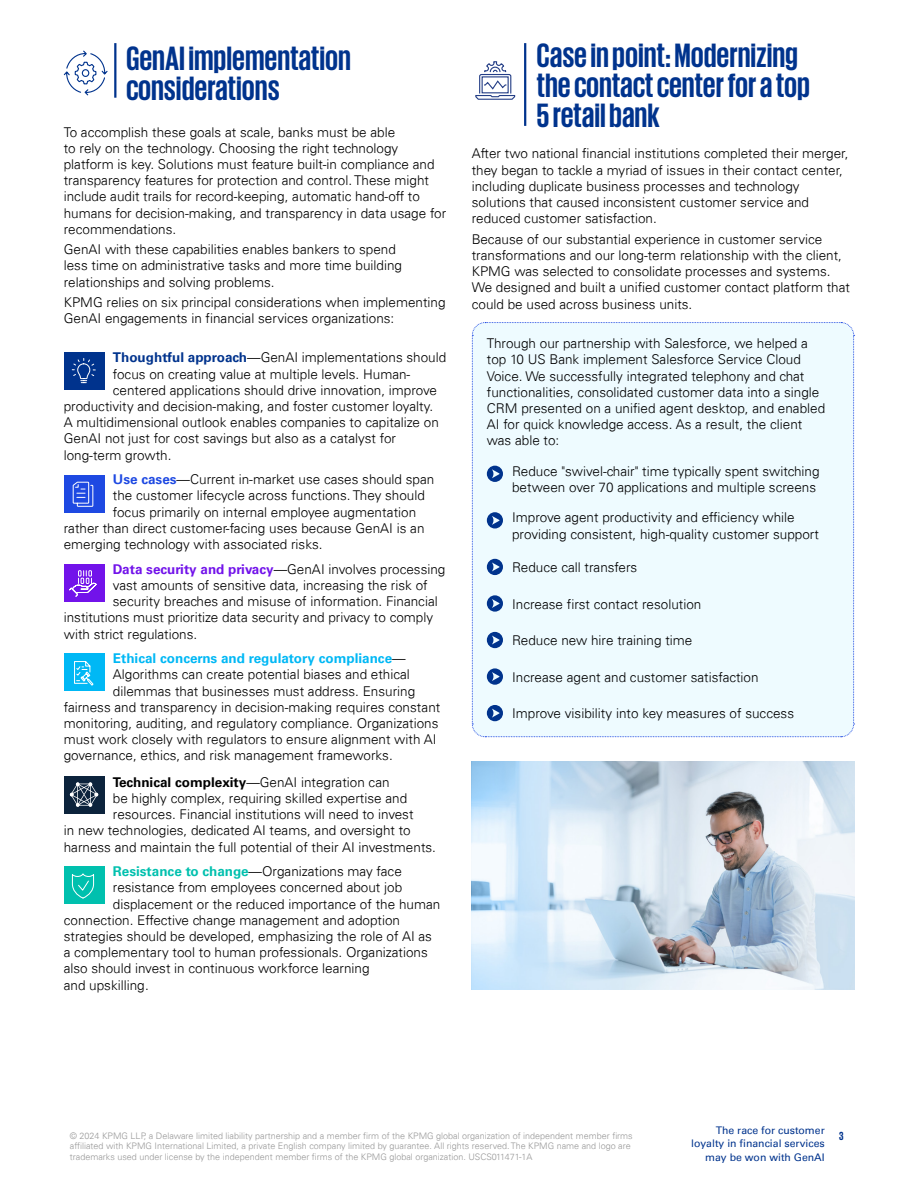
<style>
.page{position:relative;width:918px;height:1188px;background:#fff}
.page>*{position:absolute;margin:0;border:0;box-sizing:border-box;transform-origin:0 0}
.t1{font:700 34.5px/30px "KPMG";color:#00338d}
.t2{font:300 13.5px/16.2px "Univers 45";color:#000}
.t3{font:700 13.5px "Univers 65";color:#00b8f5}
.t4{font:700 12px "KPMG";color:#00338d}
.t5{font:10.5px/13.5px "Univers 55 Roman";color:#00338d;text-align:right}
.t6{font:300 9px/10.8px "Univers 45";color:#989898}
.s1{font-family:"Univers 65";font-weight:700;color:#00338d}
.s2{font-family:"Univers 65";font-weight:700;color:#1e49e2}
.s3{font-family:"Univers 65";font-weight:700;color:#7213ea}
.s4{font-family:"Univers 45";font-weight:300;color:#000}
.s5{font-family:"Univers 65";font-weight:700}
.s6{font-family:"Univers 65";font-weight:700;color:#00c0ae}
</style>
<div class="page">
<hr style="left:524px;top:43px;width:2px;height:83px;background:#00338d">
<svg style="left:475px;top:61px;width:41px;height:39px"></svg>
<div style="left:482px;top:76px;width:27px;height:17px;border:1px solid #243e86"></div>
<div style="left:64px;top:777px;width:40px;height:37px;background:#0c233c"></div>
<div style="left:64px;top:866px;width:40px;height:37px;background:#00c0ae"></div>
<div style="left:64px;top:352px;width:40px;height:38px;background:#00338d"></div>
<div style="left:64px;top:475px;width:40px;height:38px;background:#1e49e2"></div>
<div style="left:64px;top:564px;width:40px;height:38px;background:#7213ea"></div>
<div style="left:64px;top:654px;width:40px;height:37px;background:#00b8f5"></div>
<img style="left:472px;top:762px;width:382px;height:228px">
<svg style="left:69px;top:570px;width:28px;height:27px"></svg>
<svg style="left:74px;top:661px;width:20px;height:25px"></svg>
<svg style="left:72px;top:481px;width:22px;height:26px"></svg>
<svg style="left:71px;top:358px;width:25px;height:25px"></svg>
<svg style="left:70px;top:782px;width:28px;height:25px"></svg>
<svg style="left:72px;top:873px;width:22px;height:26px"></svg>
<div style="left:472px;top:322px;width:383px;height:416px;background:#eefbff"></div>
<hr style="left:114px;top:43px;width:2px;height:55px;background:#00338d">
<svg style="left:63px;top:50px;width:45px;height:46px"></svg>
<h1 class="t1" style="left:126px;top:42px;width:227px">GenAI implementation considerations</h1>
<p class="t2" style="left:64px;top:124px;width:384px">To accomplish these goals at scale, banks must be able<br>to rely on the technology. Choosing the right technology platform is key. Solutions must feature built-in compliance and transparency features for protection and control. These might include audit trails for record-keeping, automatic hand-off to humans for decision-making, and transparency in data usage for recommendations.</p>
<p class="t2" style="left:64px;top:241px;width:340px">GenAI with these capabilities enables bankers to spend less time on administrative tasks and more time building relationships and solving problems.</p>
<p class="t2" style="left:64px;top:294px;width:383px">KPMG relies on six principal considerations when implementing<br>GenAI engagements in financial services organizations:</p>
<p class="t2" style="left:113px;top:349px;width:335px"><span class="s1">Thoughtful approach</span>—GenAI implementations should</p>
<p class="t2" style="left:113px;top:366px;width:299px">focus on creating value at multiple levels. Human-</p>
<p class="t2" style="left:113px;top:382px;width:326px">centered applications should drive innovation, improve</p>
<p class="t2" style="left:64px;top:398px;width:371px">productivity and decision-making, and foster customer loyalty.</p>
<p class="t2" style="left:64px;top:414px;width:377px">A multidimensional outlook enables companies to capitalize on</p>
<p class="t2" style="left:64px;top:430px;width:334px">GenAI not just for cost savings but also as a catalyst for</p>
<p class="t2" style="left:64px;top:447px;width:109px">long-term growth.</p>
<p class="t2" style="left:113px;top:471px;width:323px"><span class="s2">Use cases</span>—Current in-market use cases should span</p>
<p class="t2" style="left:113px;top:488px;width:314px">the customer lifecycle across functions. They should</p>
<p class="t2" style="left:113px;top:504px;width:305px">focus primarily on internal employee augmentation</p>
<p class="t2" style="left:64px;top:520px;width:362px">rather than direct customer-facing uses because GenAI is an</p>
<p class="t2" style="left:64px;top:536px;width:260px">emerging technology with associated risks.</p>
<p class="t2" style="left:113px;top:561px;width:334px"><span class="s3">Data security and privacy</span>—GenAI involves processing</p>
<p class="t2" style="left:113px;top:577px;width:316px">vast amounts of sensitive data, increasing the risk of</p>
<p class="t2" style="left:113px;top:593px;width:326px">security breaches and misuse of information. Financial</p>
<p class="t2" style="left:64px;top:609px;width:371px">institutions must prioritize data security and privacy to comply</p>
<p class="t2" style="left:64px;top:626px;width:135px">with strict regulations.</p>
<p class="t3" style="left:113px;top:651px;width:294px">Ethical concerns and regulatory compliance<span class="s4">—</span></p>
<p class="t2" style="left:113px;top:667px;width:299px">Algorithms can create potential biases and ethical</p>
<p class="t2" style="left:113px;top:683px;width:304px">dilemmas that businesses must address. Ensuring</p>
<p class="t2" style="left:64px;top:699px;width:378px">fairness and transparency in decision-making requires constant</p>
<p class="t2" style="left:64px;top:715px;width:376px">monitoring, auditing, and regulatory compliance. Organizations</p>
<p class="t2" style="left:64px;top:731px;width:374px">must work closely with regulators to ensure alignment with AI</p>
<p class="t2" style="left:64px;top:748px;width:331px">governance, ethics, and risk management frameworks.</p>
<p class="t2" style="left:113px;top:774px;width:278px"><span class="s5">Technical complexity</span>—GenAI integration can</p>
<p class="t2" style="left:113px;top:790px;width:296px">be highly complex, requiring skilled expertise and</p>
<p class="t2" style="left:113px;top:806px;width:302px">resources. Financial institutions will need to invest</p>
<p class="t2" style="left:64px;top:822px;width:349px">in new technologies, dedicated AI teams, and oversight to</p>
<p class="t2" style="left:64px;top:839px;width:374px">harness and maintain the full potential of their AI investments.</p>
<p class="t2" style="left:113px;top:863px;width:290px"><span class="s6">Resistance to change</span>—Organizations may face</p>
<p class="t2" style="left:113px;top:880px;width:291px">resistance from employees concerned about job</p>
<p class="t2" style="left:113px;top:896px;width:329px">displacement or the reduced importance of the human</p>
<p class="t2" style="left:64px;top:912px;width:338px">connection. Effective change management and adoption</p>
<p class="t2" style="left:64px;top:928px;width:370px">strategies should be developed, emphasizing the role of AI as</p>
<p class="t2" style="left:64px;top:944px;width:366px">a complementary tool to human professionals. Organizations</p>
<p class="t2" style="left:64px;top:961px;width:307px">also should invest in continuous workforce learning</p>
<p class="t2" style="left:64px;top:977px;width:87px">and upskilling.</p>
<h1 class="t1" style="left:537px;top:39px;width:275px">Case in point: Modernizing the contact center for a top<br>5 retail bank</h1>
<p class="t2" style="left:472px;top:146px;width:378px">After two national financial institutions completed their merger, they began to tackle a myriad of issues in their contact center, including duplicate business processes and technology solutions that caused inconsistent customer service and reduced customer satisfaction.</p>
<p class="t2" style="left:472px;top:231px;width:380px">Because of our substantial experience in customer service transformations and our long-term relationship with the client, KPMG was selected to consolidate processes and systems.<br>We designed and built a unified customer contact platform that could be used across business units.</p>
<p class="t2" style="left:487px;top:335px;width:340px">Through our partnership with Salesforce, we helped a top 10 US Bank implement Salesforce Service Cloud Voice. We successfully integrated telephony and chat functionalities, consolidated customer data into a single CRM presented on a unified agent desktop, and enabled AI for quick knowledge access. As a result, the client was able to:</p>
<p class="t2" style="left:512px;top:463px;width:309px">Reduce "swivel-chair" time typically spent switching between over 70 applications and multiple screens</p>
<p class="t2" style="left:512px;top:509px;width:308px">Improve agent productivity and efficiency while providing consistent, high-quality customer support</p>
<p class="t2" style="left:512px;top:559px;width:127px">Reduce call transfers</p>
<p class="t2" style="left:512px;top:596px;width:191px">Increase first contact resolution</p>
<p class="t2" style="left:512px;top:632px;width:182px">Reduce new hire training time</p>
<p class="t2" style="left:512px;top:669px;width:248px">Increase agent and customer satisfaction</p>
<p class="t2" style="left:512px;top:705px;width:284px">Improve visibility into key measures of success</p>
<p class="t5" style="left:691px;top:1124px;width:135px">The race for customer loyalty in financial services may be won with GenAI</p>
<p class="t6" style="left:70px;top:1130px;width:564px">© 2024 KPMG LLP, a Delaware limited liability partnership and a member firm of the KPMG global organization of independent member firms affiliated with KPMG International Limited, a private English company limited by guarantee. All rights reserved. The KPMG name and logo are trademarks used under license by the independent member firms of the KPMG global organization. USCS011471-1A</p>
<p class="t4" style="left:839px;top:1130px;width:6px">3</p>
</div>
